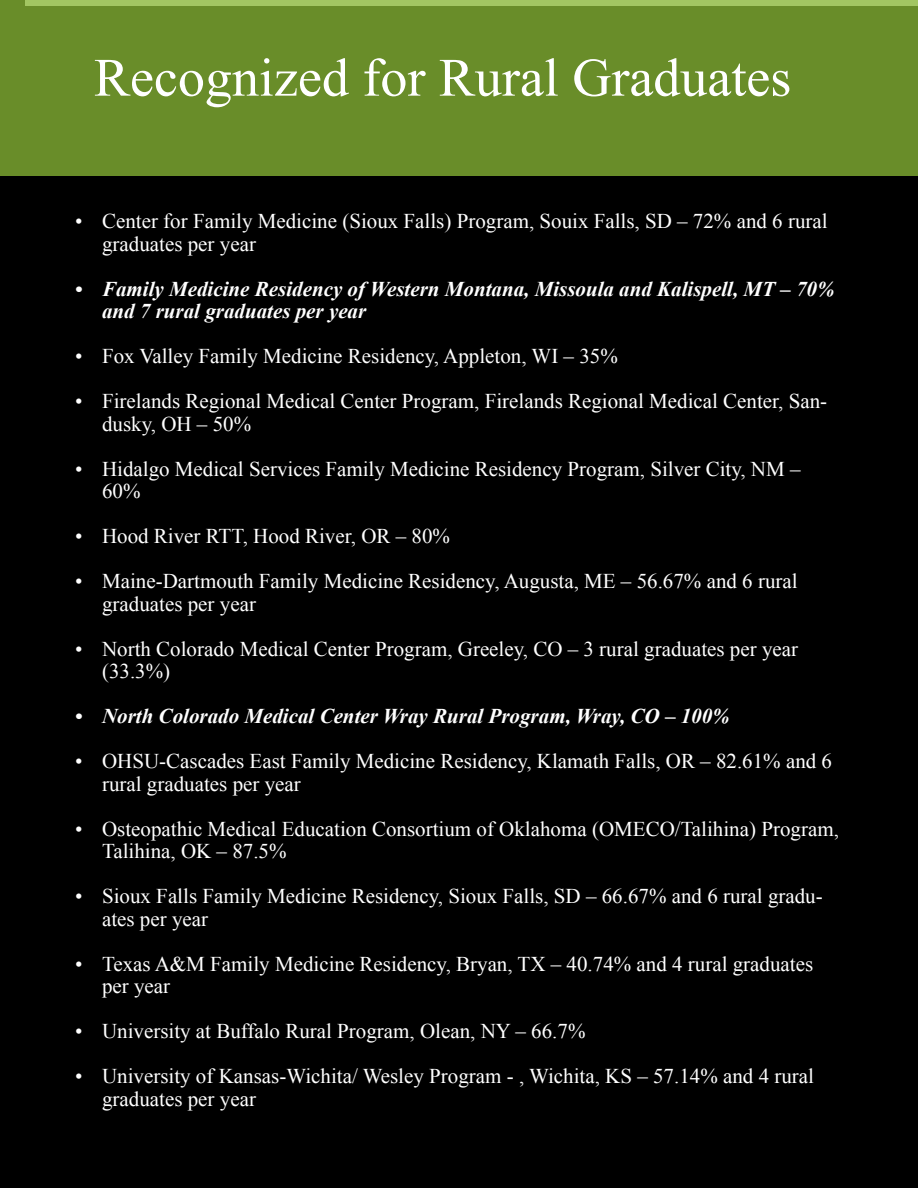
<style>
.page{position:relative;width:918px;height:1188px;background:#fff}
.page>*{position:absolute;margin:0;border:0;box-sizing:border-box;transform-origin:0 0}
.t1{font:54px "Times New Roman";color:#fff}
.t2{font:21px/22.5px "Times New Roman";color:#fff}
.t3{font:italic 700 21px/22.5px "Times New Roman";color:#fff}
</style>
<div class="page">
<div style="left:0;top:6px;width:918px;height:1182px;background:#000"></div>
<div style="left:0;top:0;width:918px;height:176px;background:#698d29"></div>
<h1 class="t1" style="left:94px;top:41px;width:699px">Recognized for Rural Graduates</h1>
<p class="t2" style="left:102px;top:210px;width:727px;text-indent:-27px">• Center for Family Medicine (Sioux Falls) Program, Souix Falls, SD – 72% and 6 rural graduates per year</p>
<p class="t3" style="left:102px;top:277px;width:734px;text-indent:-27px">• Family Medicine Residency of Western Montana, Missoula and Kalispell, MT – 70% and 7 rural graduates per year</p>
<p class="t2" style="left:75px;top:345px;width:544px">• Fox Valley Family Medicine Residency, Appleton, WI – 35%</p>
<p class="t2" style="left:102px;top:390px;width:727px;text-indent:-27px">• Firelands Regional Medical Center Program, Firelands Regional Medical Center, San&shy;dusky, OH – 50%</p>
<p class="t2" style="left:102px;top:457px;width:700px;text-indent:-27px">• Hidalgo Medical Services Family Medicine Residency Program, Silver City, NM –<br>60%</p>
<p class="t2" style="left:75px;top:525px;width:377px">• Hood River RTT, Hood River, OR – 80%</p>
<p class="t2" style="left:102px;top:570px;width:697px;text-indent:-27px">• Maine-Dartmouth Family Medicine Residency, Augusta, ME – 56.67% and 6 rural graduates per year</p>
<p class="t2" style="left:102px;top:637px;width:698px;text-indent:-27px">• North Colorado Medical Center Program, Greeley, CO – 3 rural graduates per year (33.3%)</p>
<p class="t3" style="left:75px;top:705px;width:656px">• North Colorado Medical Center Wray Rural Program, Wray, CO – 100%</p>
<p class="t2" style="left:102px;top:750px;width:732px;text-indent:-27px">• OHSU-Cascades East Family Medicine Residency, Klamath Falls, OR – 82.61% and 6 rural graduates per year</p>
<p class="t2" style="left:102px;top:817px;width:738px;text-indent:-27px">• Osteopathic Medical Education Consortium of Oklahoma (OMECO/Talihina) Program,<br>Talihina, OK – 87.5%</p>
<p class="t2" style="left:102px;top:885px;width:722px;text-indent:-27px">• Sioux Falls Family Medicine Residency, Sioux Falls, SD – 66.67% and 6 rural gradu&shy;ates per year</p>
<p class="t2" style="left:102px;top:952px;width:713px;text-indent:-27px">• Texas A&amp;M Family Medicine Residency, Bryan, TX – 40.74% and 4 rural graduates per year</p>
<p class="t2" style="left:75px;top:1020px;width:512px">• University at Buffalo Rural Program, Olean, NY – 66.7%</p>
<p class="t2" style="left:102px;top:1065px;width:714px;text-indent:-27px">• University of Kansas-Wichita/ Wesley Program - , Wichita, KS – 57.14% and 4 rural graduates per year</p>
</div>
